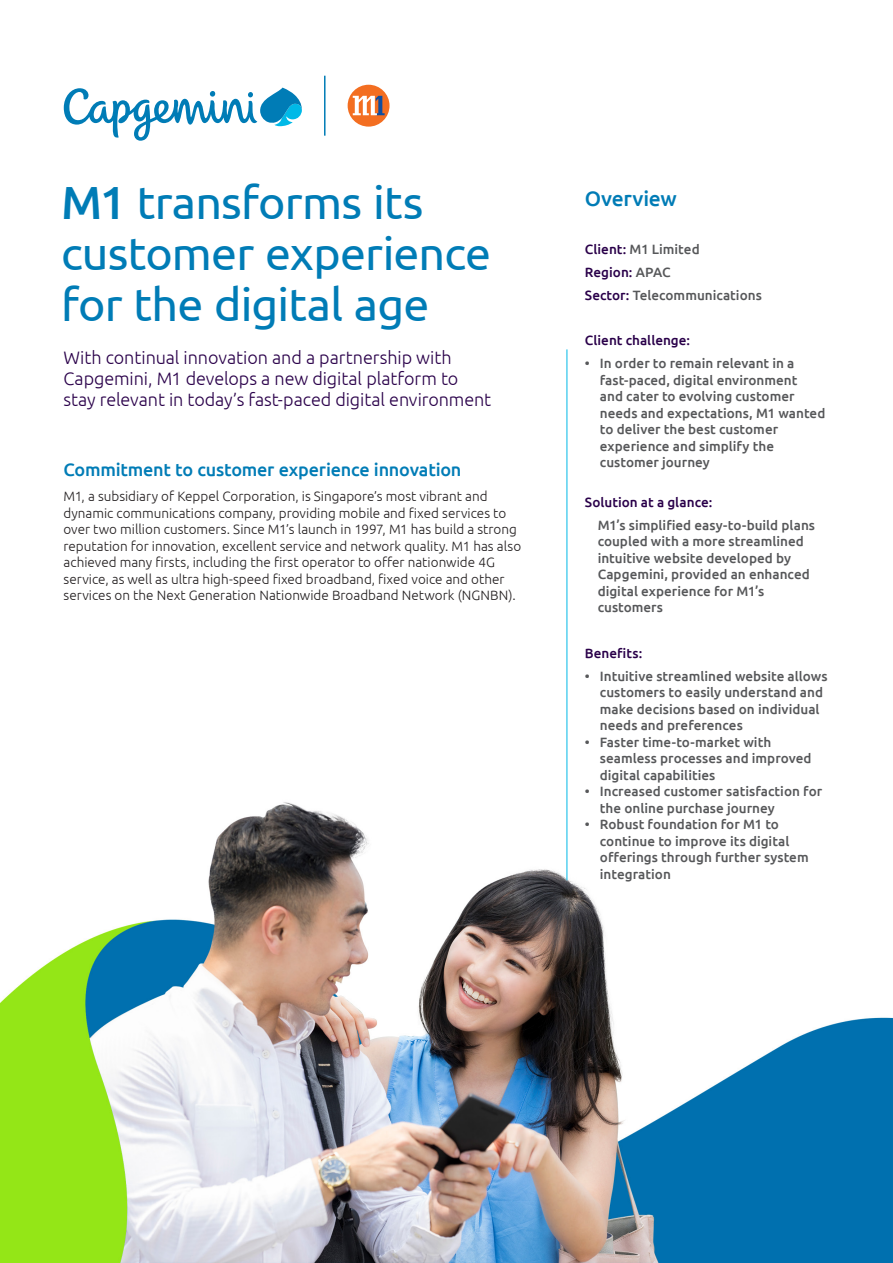
<style>
.page{position:relative;width:893px;height:1263px;background:#fff}
.page>*{position:absolute;margin:0;border:0;box-sizing:border-box;transform-origin:0 0}
.title_3{font:46.5px/51px "Ubuntu";letter-spacing:-.015em;color:#007cb6}
.sidebar-title{font:500 21px "Ubuntu";letter-spacing:-.015em;color:#007cb6}
.t1{font:300 18px/21px "Ubuntu";letter-spacing:-.005em;color:#2a004a}
.head1{font:500 18px "Ubuntu";letter-spacing:-.01em;color:#007cb6}
.sidebar-bulletLast{font:500 13.5px/16.5px "Ubuntu";color:#57585a}
.head1-2{font:300 13.5px/16.5px "Ubuntu";color:#231f20}
.sidebar-text{font:500 13.5px "Ubuntu";color:#2a004a}
.sidebar-text-2{font:500 13.5px "Ubuntu";color:#57585a}
.s1{font-weight:500}
.s2{color:#2a004a}
.s3{color:#57585a}
</style>
<div class="page">
<img style="left:0;top:525px;width:893px;height:738px">
<hr style="left:567px;top:349px;width:1px;height:531px;background:#00b9e7">
<svg style="left:64px;top:88px;width:238px;height:53px"></svg>
<hr style="left:324px;top:76px;width:2px;height:60px;background:#007cb6">
<div style="left:348px;top:85px;width:41px;height:42px;background:#f36e21;border-radius:50%"></div>
<svg style="left:353px;top:96px;width:32px;height:19px"></svg>
<p class="title_3" style="left:61px;top:176px;width:431px"><span class="s1">M1</span> transforms its customer experience for the digital age</p>
<p class="t1" style="left:64px;top:347px;width:396px">With continual innovation and a partnership with<br>Capgemini, M1 develops a new digital platform to</p>
<p class="t1" style="left:64px;top:389px;width:429px">stay relevant in today’s fast-paced digital environment</p>
<p class="head1" style="left:64px;top:458px;width:399px">Commitment to customer experience innovation</p>
<p class="head1-2" style="left:64px;top:488px;width:459px">M1, a subsidiary of Keppel Corporation, is Singapore’s most vibrant and dynamic communications company, providing mobile and fixed services to over two million customers. Since M1’s launch in 1997, M1 has build a strong reputation for innovation, excellent service and network quality. M1 has also achieved many firsts, including the first operator to offer nationwide 4G service, as well as ultra high-speed fixed broadband, fixed voice and other services on the Next Generation Nationwide Broadband Network (NGNBN).</p>
<p class="sidebar-title" style="left:585px;top:185px;width:93px">Overview</p>
<p class="sidebar-text-2" style="left:585px;top:241px;width:116px"><span class="s2">Client:</span> M1 Limited</p>
<p class="sidebar-text" style="left:585px;top:263px;width:87px">Region: <span class="s3">APAC</span></p>
<p class="sidebar-text-2" style="left:585px;top:286px;width:178px"><span class="s2">Sector:</span> Telecommunications</p>
<p class="sidebar-text" style="left:585px;top:332px;width:107px">Client challenge:</p>
<p class="sidebar-bulletLast" style="left:600px;top:355px;width:227px;text-indent:-15px">• In order to remain relevant in a fast-paced, digital environment<br>and cater to evolving customer needs and expectations, M1 wanted to deliver the best customer experience and simplify the customer journey</p>
<p class="sidebar-text" style="left:585px;top:493px;width:129px">Solution at a glance:</p>
<p class="sidebar-bulletLast" style="left:598px;top:516px;width:219px">M1’s simplified easy-to-build plans coupled with a more streamlined intuitive website developed by<br>Capgemini, provided an enhanced digital experience for M1’s customers</p>
<p class="sidebar-text" style="left:585px;top:644px;width:59px">Benefits:</p>
<p class="sidebar-bulletLast" style="left:600px;top:667px;width:229px;text-indent:-15px">• Intuitive streamlined website allows customers to easily understand and make decisions based on individual needs and preferences</p>
<p class="sidebar-bulletLast" style="left:600px;top:733px;width:213px;text-indent:-15px">• Faster time-to-market with seamless processes and improved digital capabilities</p>
<p class="sidebar-bulletLast" style="left:600px;top:783px;width:224px;text-indent:-15px">• Increased customer satisfaction for the online purchase journey</p>
<p class="sidebar-bulletLast" style="left:600px;top:816px;width:210px;text-indent:-15px">• Robust foundation for M1 to continue to improve its digital offerings through further system integration</p>
</div>
